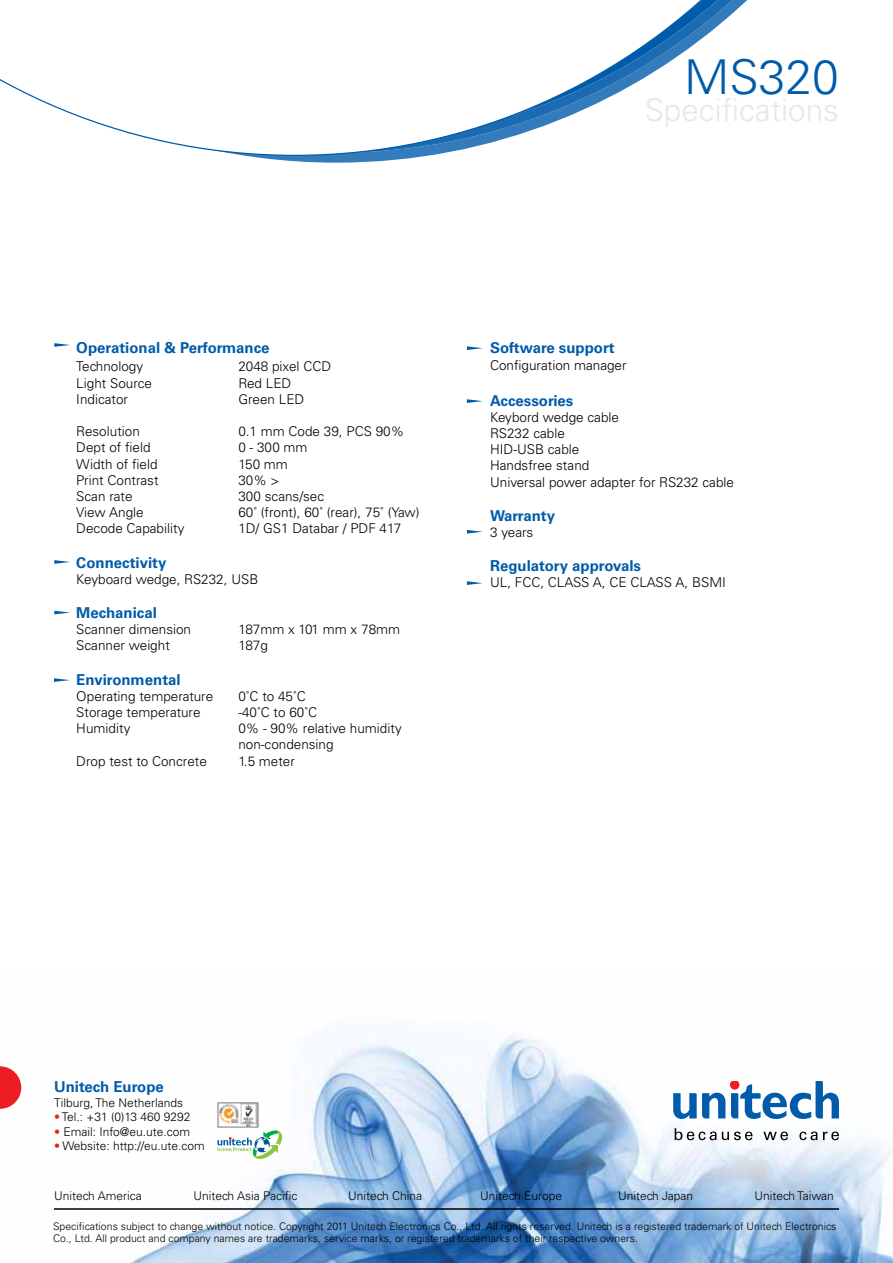
<style>
.page{position:relative;width:893px;height:1263px;background:#fff}
.page>*{position:absolute;margin:0;border:0;box-sizing:border-box;transform-origin:0 0}
.t1{font:300 48px "Univers";color:#005baa}
.t2{font:300 31.5px "Univers";color:#e6e7e8}
.t3{font:700 15px "Univers";color:#005baa}
.t4{font:300 13.5px/16.2px "Univers";color:#000}
.t5{font:300 12px "Univers";color:#000}
.t6{font:300 10.5px/12.6px "Univers";color:#000}
.s1{color:#ed1d24}
</style>
<div class="page">
<img style="left:21px;top:1036px;width:872px;height:227px">
<svg style="left:248px;top:0;width:499px;height:163px"></svg>
<svg style="left:0;top:0;width:742px;height:156px"></svg>
<hr style="left:54px;top:1208px;width:785px;height:2px;background:#000">
<svg style="left:675px;top:1128px;width:78px;height:12px"></svg>
<svg style="left:763px;top:1131px;width:25px;height:9px"></svg>
<svg style="left:799px;top:1131px;width:18px;height:9px"></svg>
<svg style="left:823px;top:1131px;width:16px;height:9px"></svg>
<svg style="left:673px;top:1081px;width:166px;height:38px"></svg>
<svg style="left:0;top:1066px;width:21px;height:43px"></svg>
<svg style="left:54px;top:343px;width:16px;height:4px"></svg>
<svg style="left:54px;top:560px;width:16px;height:4px"></svg>
<svg style="left:54px;top:611px;width:16px;height:3px"></svg>
<svg style="left:467px;top:346px;width:16px;height:4px"></svg>
<svg style="left:467px;top:399px;width:16px;height:4px"></svg>
<svg style="left:467px;top:530px;width:16px;height:4px"></svg>
<svg style="left:467px;top:581px;width:16px;height:4px"></svg>
<svg style="left:54px;top:678px;width:16px;height:4px"></svg>
<img style="left:217px;top:1099px;width:43px;height:31px">
<svg style="left:217px;top:1130px;width:66px;height:29px"></svg>
<h1 class="t1" style="left:684px;top:48px;width:156px">MS320</h1>
<h2 class="t2" style="left:645px;top:91px;width:196px">Specifications</h2>
<p class="t3" style="left:76px;top:339px;width:195px">Operational &amp; Performance</p>
<p class="t4" style="left:76px;top:358px;width:68px">Technology</p>
<p class="t4" style="left:238px;top:358px;width:94px">2048 pixel CCD</p>
<p class="t4" style="left:76px;top:375px;width:77px">Light Source</p>
<p class="t4" style="left:238px;top:375px;width:55px">Red LED</p>
<p class="t4" style="left:76px;top:391px;width:53px">Indicator</p>
<p class="t4" style="left:238px;top:391px;width:68px">Green LED</p>
<p class="t4" style="left:76px;top:423px;width:65px">Resolution</p>
<p class="t4" style="left:238px;top:423px;width:167px">0.1 mm Code 39, PCS 90%</p>
<p class="t4" style="left:76px;top:439px;width:76px">Dept of field</p>
<p class="t4" style="left:238px;top:439px;width:71px">0 - 300 mm</p>
<p class="t4" style="left:76px;top:456px;width:83px">Width of field</p>
<p class="t4" style="left:238px;top:456px;width:51px">150 mm</p>
<p class="t4" style="left:76px;top:472px;width:84px">Print Contrast</p>
<p class="t4" style="left:238px;top:472px;width:43px">30% &gt;</p>
<p class="t4" style="left:76px;top:488px;width:58px">Scan rate</p>
<p class="t4" style="left:238px;top:488px;width:87px">300 scans/sec</p>
<p class="t4" style="left:76px;top:504px;width:69px">View Angle</p>
<p class="t4" style="left:238px;top:504px;width:183px">60˚ (front), 60˚ (rear), 75˚ (Yaw)</p>
<p class="t4" style="left:76px;top:520px;width:110px">Decode Capability</p>
<p class="t4" style="left:238px;top:520px;width:164px">1D/ GS1 Databar / PDF 417</p>
<p class="t3" style="left:76px;top:553px;width:92px">Connectivity</p>
<p class="t4" style="left:76px;top:571px;width:183px">Keyboard wedge, RS232, USB</p>
<p class="t3" style="left:76px;top:604px;width:82px">Mechanical</p>
<p class="t4" style="left:76px;top:621px;width:116px">Scanner dimension</p>
<p class="t4" style="left:238px;top:621px;width:163px">187mm x 101 mm x 78mm</p>
<p class="t4" style="left:76px;top:637px;width:95px">Scanner weight</p>
<p class="t4" style="left:238px;top:637px;width:31px">187g</p>
<p class="t3" style="left:76px;top:670px;width:106px">Environmental</p>
<p class="t4" style="left:76px;top:688px;width:138px">Operating temperature</p>
<p class="t4" style="left:238px;top:688px;width:69px">0˚C to 45˚C</p>
<p class="t4" style="left:76px;top:704px;width:126px">Storage temperature</p>
<p class="t4" style="left:238px;top:704px;width:80px">-40˚C to 60˚C</p>
<p class="t4" style="left:76px;top:720px;width:56px">Humidity</p>
<p class="t4" style="left:238px;top:720px;width:165px">0% - 90% relative humidity non-condensing</p>
<p class="t4" style="left:76px;top:753px;width:132px">Drop test to Concrete</p>
<p class="t4" style="left:238px;top:753px;width:58px">1.5 meter</p>
<p class="t3" style="left:490px;top:339px;width:126px">Software support</p>
<p class="t4" style="left:490px;top:357px;width:138px">Configuration manager</p>
<p class="t3" style="left:490px;top:391px;width:85px">Accessories</p>
<p class="t4" style="left:490px;top:409px;width:245px">Keybord wedge cable<br>RS232 cable<br>HID-USB cable<br>Handsfree stand<br>Universal power adapter for RS232 cable</p>
<p class="t3" style="left:490px;top:507px;width:66px">Warranty</p>
<p class="t4" style="left:490px;top:524px;width:45px">3 years</p>
<p class="t3" style="left:490px;top:557px;width:152px">Regulatory approvals</p>
<p class="t4" style="left:490px;top:574px;width:237px">UL, FCC, CLASS A, CE CLASS A, BSMI</p>
<p class="t3" style="left:54px;top:1078px;width:111px">Unitech Europe</p>
<p class="t5" style="left:54px;top:1095px;width:131px">Tilburg, The Netherlands</p>
<p class="t5" style="left:54px;top:1110px;width:138px"><span class="s1">•</span> Tel.: +31 (0)13 460 9292</p>
<p class="t5" style="left:54px;top:1124px;width:138px"><span class="s1">•</span> Email: Info@eu.ute.com</p>
<p class="t5" style="left:54px;top:1138px;width:152px"><span class="s1">•</span> Website: http://eu.ute.com</p>
<p class="t5" style="left:54px;top:1189px;width:89px">Unitech America</p>
<p class="t5" style="left:194px;top:1189px;width:105px">Unitech Asia Pacific</p>
<p class="t5" style="left:348px;top:1189px;width:76px">Unitech China</p>
<p class="t5" style="left:480px;top:1189px;width:84px">Unitech Europe</p>
<p class="t5" style="left:618px;top:1189px;width:77px">Unitech Japan</p>
<p class="t5" style="left:754px;top:1189px;width:81px">Unitech Taiwan</p>
<p class="t6" style="left:53px;top:1220px;width:785px">Specifications subject to change without notice. Copyright 2011 Unitech Electronics Co., Ltd. All rights reserved. Unitech is a registered trademark of Unitech Electronics<br>Co., Ltd. All product and company names are trademarks, service marks, or registered trademarks of their respective owners.</p>
</div>
